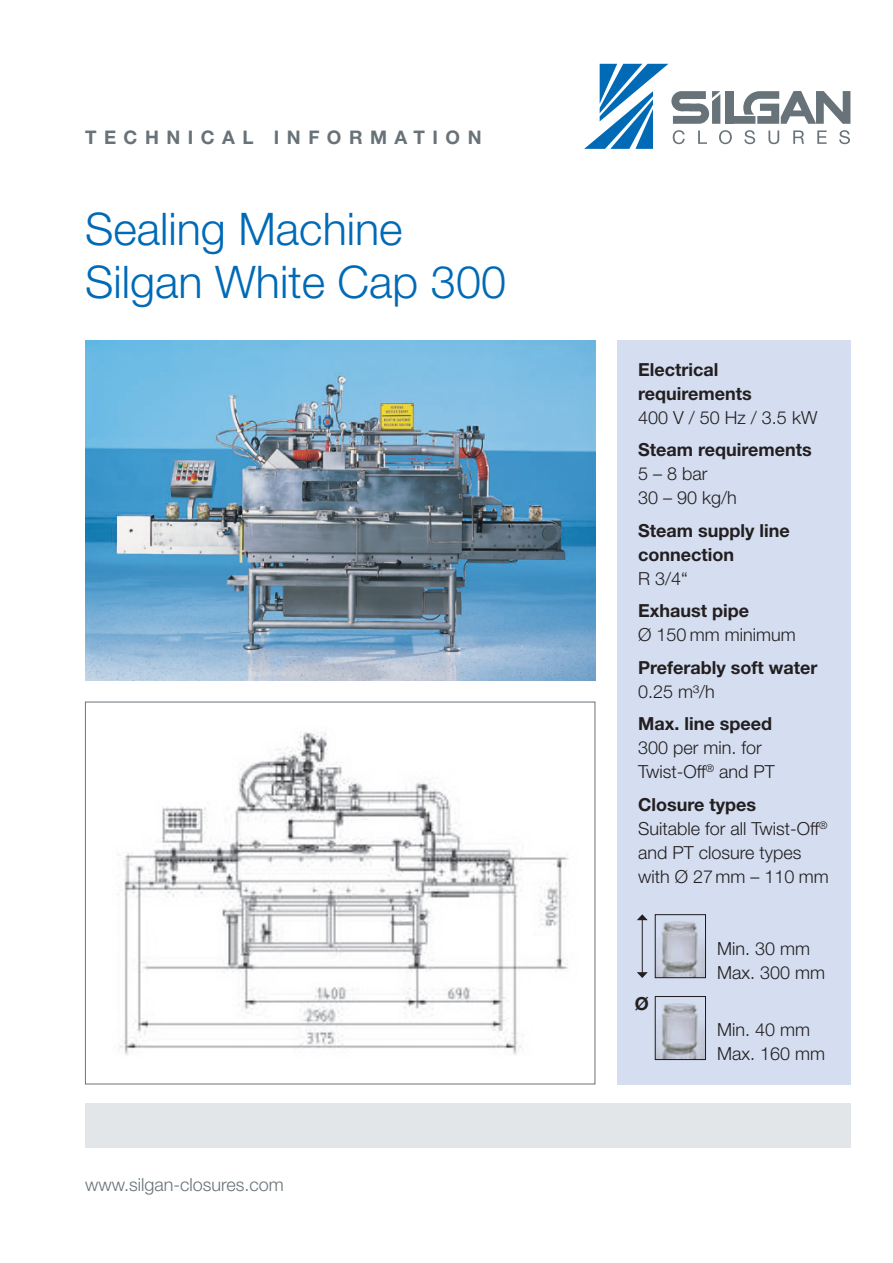
<style>
.page{position:relative;width:893px;height:1263px;background:#fff}
.page>*{position:absolute;margin:0;border:0;box-sizing:border-box;transform-origin:0 0}
.t1{font:300 45px/52.5px "Helvetica Neue LT";color:#016ab6}
.t2{font:700 18.75px "Helvetica Neue LT";letter-spacing:.4em;color:#687379}
.t3{font:300 18px/24px "Helvetica Neue LT";color:#231f20}
.t4{font:700 18px/24px "Helvetica Neue LT";color:#231f20}
.t5{font:300 18px "Helvetica Neue LT";color:#687379}
.s1{font-weight:300}
.s2{font-weight:700}
</style>
<div class="page">
<svg style="left:584px;top:64px;width:266px;height:85px"></svg>
<img style="left:85px;top:340px;width:510px;height:340px">
<img style="left:118px;top:732px;width:451px;height:323px">
<div style="left:617px;top:340px;width:234px;height:744px;background:#d4def0"></div>
<div style="left:85px;top:1103px;width:765px;height:45px;background:#e3e6e9"></div>
<img style="left:657px;top:921px;width:47px;height:55px">
<div style="left:655px;top:914px;width:51px;height:64px;border:1px solid #231f20"></div>
<img style="left:657px;top:1003px;width:47px;height:55px">
<div style="left:655px;top:996px;width:51px;height:64px;border:1px solid #231f20"></div>
<hr style="left:642px;top:919px;width:1px;height:54px;background:#231f20">
<svg style="left:637px;top:914px;width:11px;height:6px"></svg>
<svg style="left:637px;top:972px;width:11px;height:6px"></svg>
<p class="t2" style="left:85px;top:126px;width:398px">TECHNICAL INFORMATION</p>
<p class="t1" style="left:85px;top:202px;width:422px">Sealing Machine<br>Silgan White Cap 300</p>
<p class="t5" style="left:85px;top:1174px;width:200px">www.silgan-closures.com</p>
<p class="t4" style="left:638px;top:357px;width:181px">Electrical requirements<br><span class="s1">400 V / 50 Hz / 3.5 kW</span></p>
<p class="t4" style="left:638px;top:437px;width:175px">Steam requirements<br><span class="s1">5 – 8 bar<br>30 – 90 kg/h</span></p>
<p class="t4" style="left:638px;top:518px;width:153px">Steam supply line connection<br><span class="s1">R 3/4“</span></p>
<p class="t3" style="left:638px;top:598px;width:159px"><span class="s2">Exhaust pipe<br></span>Ø 150 mm minimum</p>
<p class="t4" style="left:638px;top:655px;width:181px">Preferably soft water<br><span class="s1">0.25 m³/h</span></p>
<p class="t3" style="left:638px;top:711px;width:138px"><span class="s2">Max. line speed<br></span>300 per min. for<br>Twist-Off<sup>®</sup> and PT</p>
<p class="t3" style="left:638px;top:792px;width:192px"><span class="s2">Closure types<br></span>Suitable for all Twist-Off<sup>® </sup>and PT closure types with Ø 27 mm – 110 mm</p>
<p class="t4" style="left:635px;top:991px;width:16px">Ø</p>
<p class="t3" style="left:717px;top:936px;width:110px">Min. 30 mm<br>Max. 300 mm</p>
<p class="t3" style="left:717px;top:1017px;width:110px">Min. 40 mm<br>Max. 160 mm</p>
</div>
